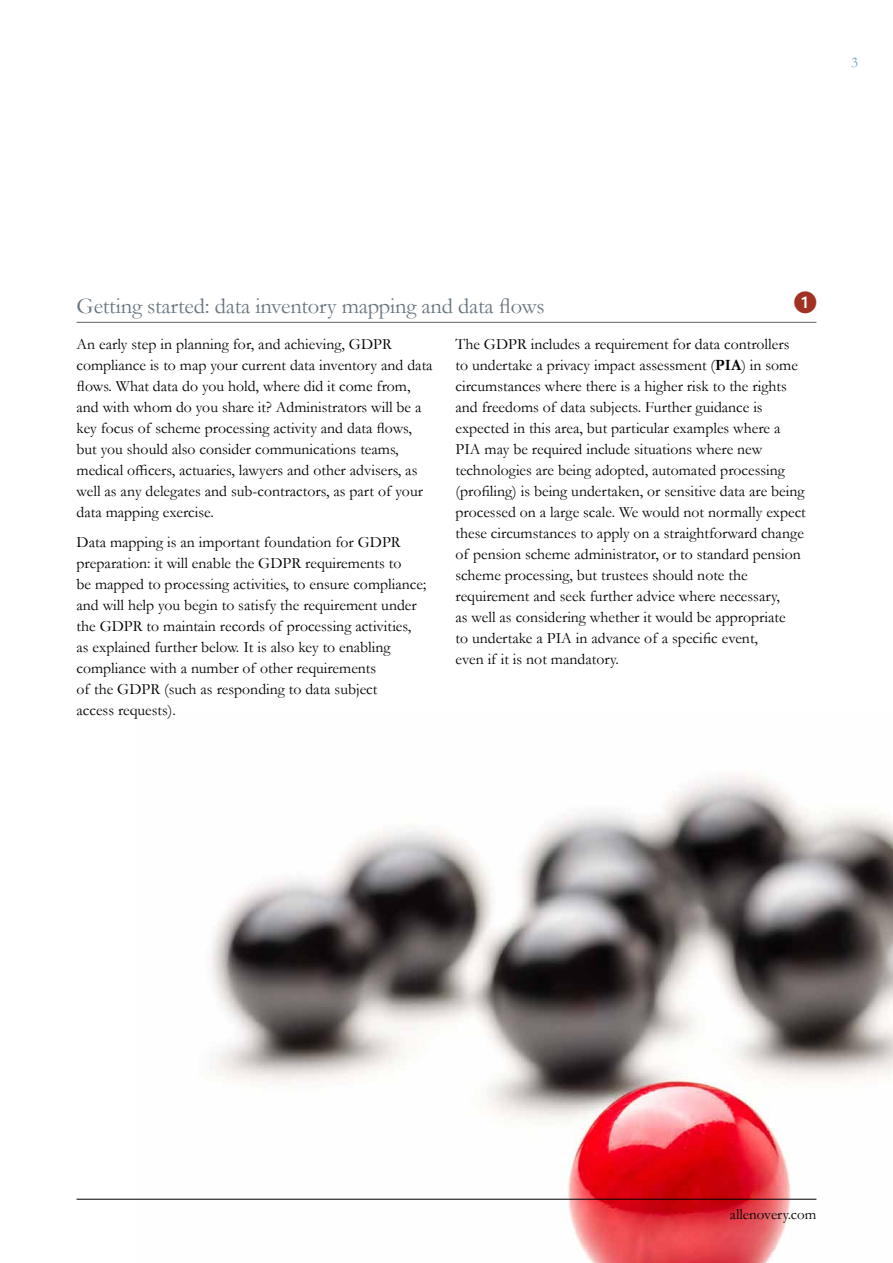
<style>
.page{position:relative;width:893px;height:1263px;background:#fff}
.page>*{position:absolute;margin:0;border:0;box-sizing:border-box;transform-origin:0 0}
.t1{font:22.5px "Garamond AO";letter-spacing:-.01em;color:#68757e}
.t2{font:22.5px "European Pi One";color:#a03123}
.t3{font:15.75px/21px "Garamond AO";color:#000}
.t4{font:15px "Garamond AO";color:#000}
.t5{font:15px "Garamond AO";color:#69a2c2}
.s1{font-weight:700}
</style>
<div class="page">
<img style="left:135px;top:774px;width:758px;height:489px">
<hr style="left:77px;top:1199px;width:739px;height:1px;background:#000">
<hr style="left:77px;top:322px;width:739px;height:1px;background:#646363">
<p class="t5" style="left:851px;top:52px;width:9px">3</p>
<h1 class="t2" style="left:794px;top:290px;width:24px">1</h1>
<h1 class="t1" style="left:77px;top:291px;width:470px">Getting started: data inventory mapping and data flows</h1>
<p class="t3" style="left:77px;top:333px;width:358px">An early step in planning for, and achieving, GDPR compliance is to map your current data inventory and data flows. What data do you hold, where did it come from, and with whom do you share it? Administrators will be a key focus of scheme processing activity and data flows, but you should also consider communications teams, medical officers, actuaries, lawyers and other advisers, as well as any delegates and sub-contractors, as part of your data mapping exercise.</p>
<p class="t3" style="left:77px;top:531px;width:351px">Data mapping is an important foundation for GDPR preparation: it will enable the GDPR requirements to<br>be mapped to processing activities, to ensure compliance; and will help you begin to satisfy the requirement under the GDPR to maintain records of processing activities, as explained further below. It is also key to enabling compliance with a number of other requirements<br>of the GDPR (such as responding to data subject<br>access requests).</p>
<p class="t3" style="left:455px;top:333px;width:352px">The GDPR includes a requirement for data controllers to undertake a privacy impact assessment (<span class="s1">PIA</span>) in some circumstances where there is a higher risk to the rights and freedoms of data subjects. Further guidance is expected in this area, but particular examples where a PIA may be required include situations where new technologies are being adopted, automated processing (profiling) is being undertaken, or sensitive data are being processed on a large scale. We would not normally expect these circumstances to apply on a straightforward change of pension scheme administrator, or to standard pension scheme processing, but trustees should note the requirement and seek further advice where necessary,<br>as well as considering whether it would be appropriate<br>to undertake a PIA in advance of a specific event,<br>even if it is not mandatory.</p>
<p class="t4" style="left:730px;top:1204px;width:88px">allenovery.com</p>
</div>
